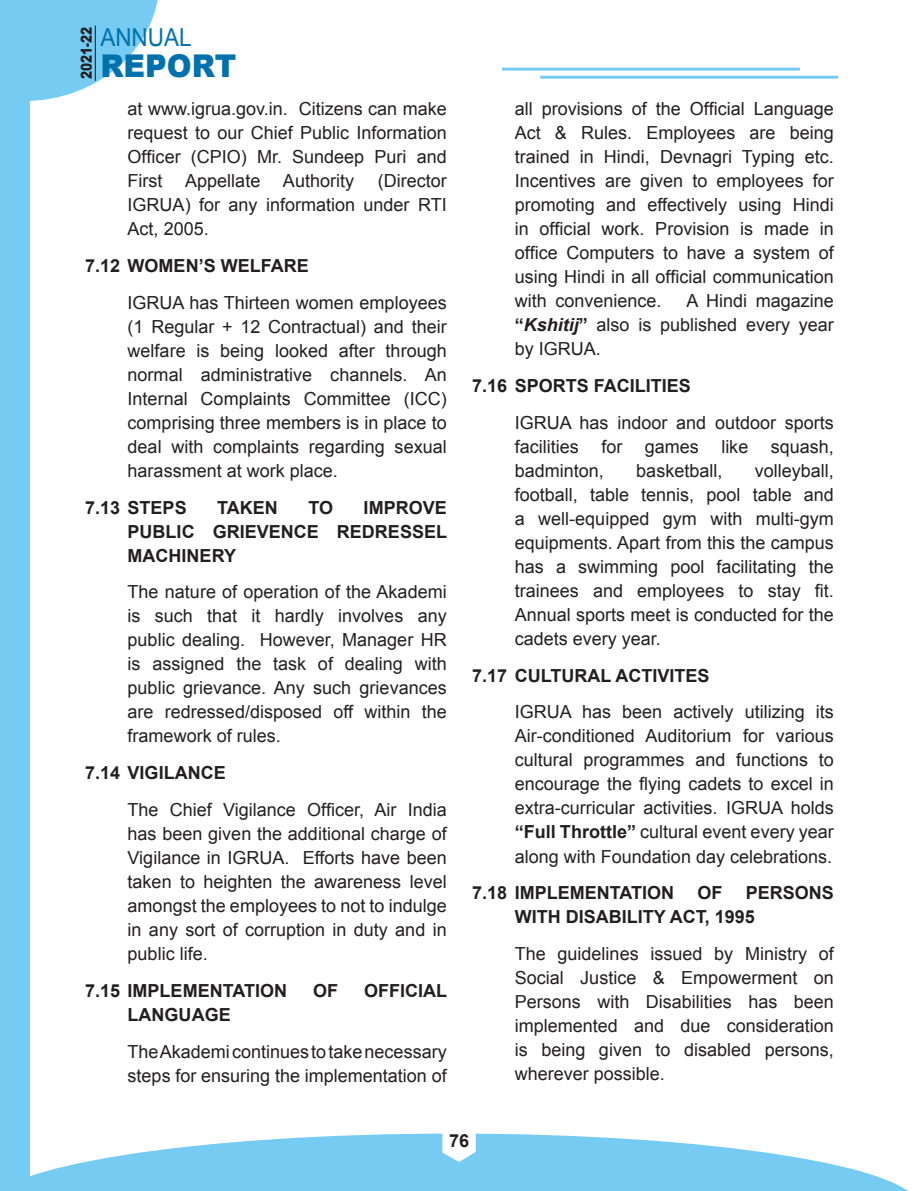
<style>
.page{position:relative;width:919px;height:1191px;background:#fff}
.page>*{position:absolute;margin:0;border:0;box-sizing:border-box;transform-origin:0 0}
.t1{font:900 31.35px "Arial";color:#0071ad;scale:.95 1}
.t2{font:24.75px "Arial";color:#0071ad;scale:.91 1}
.t3{font:18px/24px "Arial";color:#231f20;text-align:justify}
.t4{font:700 18px/24px "Arial";color:#231f20;text-align:justify}
.t5{font:900 15px "Arial";color:#231f20;scale:.8 1}
.s1{font-weight:700}
.s2{font-weight:700;font-style:italic}
</style>
<div class="page">
<div style="left:0;top:0;width:30px;height:1191px;background:#75cbf2"></div>
<hr style="left:540px;top:76px;width:298px;height:3px;background:#75cbf2">
<hr style="left:502px;top:68px;width:297px;height:3px;background:#75cbf2">
<svg style="left:30px;top:1133px;width:878px;height:58px;fill:#75cbf2"></svg>
<svg style="left:442px;top:1133px;width:33px;height:29px"></svg>
<svg style="left:30px;top:0;width:128px;height:101px"></svg>
<p class="t5" style="left:76px;top:79px;width:67px;rotate:-90deg">2021-22</p>
<h2 class="t2" style="left:100px;top:21px;width:102px">ANNUAL</h2>
<h1 class="t1" style="left:100px;top:43px;width:145px">REPORT</h1>
<p class="t3" style="left:128px;top:97px;width:320px">at www.igrua.gov.in. Citizens can make request to our Chief Public Information Officer (CPIO) Mr. Sundeep Puri and First</p>
<p class="t3" style="left:128px;top:169px;width:320px;text-indent:250px">(Director IGRUA) for any information under RTI Act, 2005.</p>
<p class="t4" style="left:85px;top:254px;width:225px">7.12 WOMEN’S WELFARE</p>
<p class="t3" style="left:128px;top:291px;width:320px">IGRUA has Thirteen women employees (1 Regular + 12 Contractual) and their welfare is being looked after through normal administrative channels. An Internal Complaints Committee (ICC) comprising three members is in place to deal with complaints regarding sexual harassment at work place.</p>
<p class="t4" style="left:85px;top:496px;width:103px">7.13 STEPS</p>
<p class="t4" style="left:217px;top:496px;width:62px">TAKEN</p>
<p class="t4" style="left:308px;top:496px;width:26px">TO</p>
<p class="t3" style="left:185px;top:169px;width:77px">Appellate</p>
<p class="t3" style="left:283px;top:169px;width:73px">Authority</p>
<p class="t4" style="left:128px;top:496px;width:321px;text-indent:236px">IMPROVE PUBLIC GRIEVENCE REDRESSEL MACHINERY</p>
<p class="t3" style="left:128px;top:580px;width:320px">The nature of operation of the Akademi is such that it hardly involves any public dealing. However, Manager HR is assigned the task of dealing with public grievance. Any such grievances are redressed/disposed off within the framework of rules.</p>
<p class="t4" style="left:85px;top:761px;width:142px">7.14 VIGILANCE</p>
<p class="t3" style="left:128px;top:798px;width:320px">The Chief Vigilance Officer, Air India has been given the additional charge of Vigilance in IGRUA. Efforts have been taken to heighten the awareness level amongst the employees to not to indulge in any sort of corruption in duty and in public life.</p>
<p class="t4" style="left:85px;top:979px;width:203px">7.15 IMPLEMENTATION</p>
<p class="t4" style="left:313px;top:979px;width:27px">OF</p>
<p class="t4" style="left:364px;top:979px;width:84px">OFFICIAL</p>
<p class="t4" style="left:128px;top:1003px;width:104px">LANGUAGE</p>
<p class="t3" style="left:128px;top:1039px;width:320px">The Akademi continues to take necessary steps for ensuring the implementation of</p>
<p class="t3" style="left:514px;top:97px;width:320px">all provisions of the Official Language Act &amp; Rules. Employees are being trained in Hindi, Devnagri Typing etc.<br>Incentives are given to employees for promoting and effectively using Hindi in official work. Provision is made in office Computers to have a system of using Hindi in all official communication with convenience.</p>
<p class="t3" style="left:514px;top:289px;width:320px;text-indent:172px">A Hindi magazine <span class="s1">“</span><span class="s2">Kshitij</span><span class="s1">”</span> also is published every year by IGRUA.</p>
<p class="t4" style="left:472px;top:374px;width:220px">7.16 SPORTS FACILITIES</p>
<p class="t3" style="left:514px;top:411px;width:320px">IGRUA has indoor and outdoor sports facilities for games like squash, badminton,</p>
<p class="t3" style="left:514px;top:459px;width:320px;text-indent:240px">volleyball, football, table tennis, pool table and a well-equipped gym with multi-gym equipments. Apart from this the campus has a swimming pool facilitating the trainees and employees to stay fit.<br>Annual sports meet is conducted for the cadets every year.</p>
<p class="t4" style="left:472px;top:664px;width:239px">7.17 CULTURAL ACTIVITES</p>
<p class="t3" style="left:514px;top:700px;width:320px">IGRUA has been actively utilizing its Air-conditioned Auditorium for various cultural programmes and functions to encourage the flying cadets to excel in extra-curricular activities. IGRUA holds <span class="s1">“Full Throttle”</span> cultural event every year along with Foundation day celebrations.</p>
<p class="t4" style="left:472px;top:881px;width:203px">7.18 IMPLEMENTATION</p>
<p class="t4" style="left:697px;top:881px;width:27px">OF</p>
<p class="t3" style="left:636px;top:459px;width:88px">basketball,</p>
<p class="t4" style="left:514px;top:881px;width:320px;text-indent:231px">PERSONS<br>WITH DISABILITY ACT, 1995</p>
<p class="t3" style="left:514px;top:942px;width:320px">The guidelines issued by Ministry of Social Justice &amp; Empowerment on Persons with Disabilities has been implemented and due consideration is being given to disabled persons, wherever possible.</p>
<p class="t4" style="left:449px;top:1129px;width:22px">76</p>
</div>
